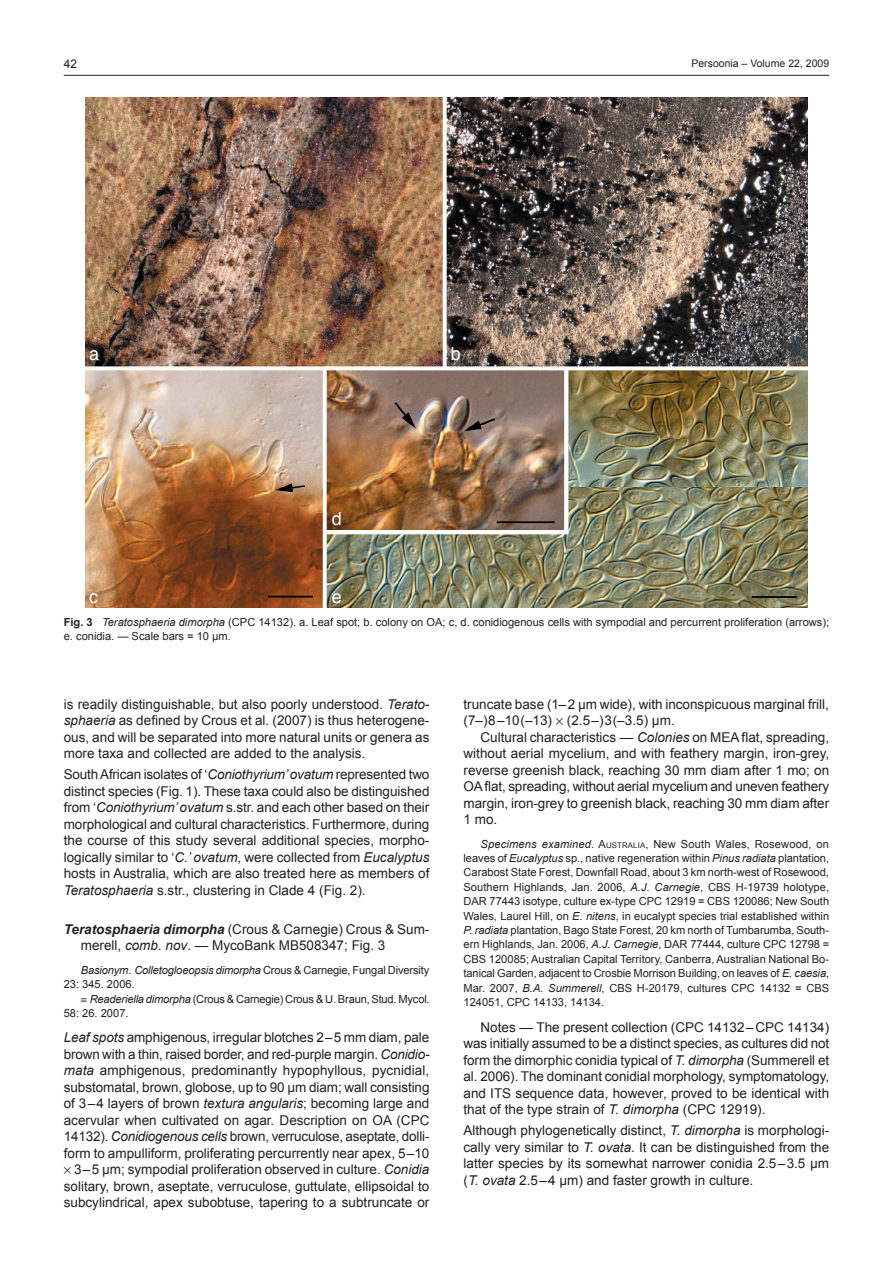
<style>
.page{position:relative;width:893px;height:1263px;background:#fff}
.page>*{position:absolute;margin:0;border:0;box-sizing:border-box;transform-origin:0 0}
.t1{font:18px "Helvetica";color:#fff}
.t2{font:13.5px/16.5px "Arial";color:#231f20;text-align:justify}
.t3{font:12px "Arial";color:#231f20}
.t4{font:11.1px/14.4px "Arial";color:#231f20}
.t5{font:10.5px "Arial";color:#231f20}
.s1{font-weight:700}
.s2{font-style:italic}
.s3{font-weight:700;font-style:italic}
.s4{font-size:7.8px}
</style>
<div class="page">
<hr style="left:64px;top:75px;width:765px;height:1px;background:#231f20">
<img style="left:85px;top:98px;width:723px;height:509px">
<p class="t3" style="left:64px;top:57px;width:15px">42</p>
<p class="t5" style="left:691px;top:57px;width:139px">Persoonia – Volume 22, 2009</p>
<h1 class="t1" style="left:89px;top:338px;width:12px">a</h1>
<h1 class="t1" style="left:89px;top:581px;width:11px">c</h1>
<h1 class="t1" style="left:332px;top:503px;width:12px">d</h1>
<h1 class="t1" style="left:332px;top:581px;width:12px">e</h1>
<h1 class="t1" style="left:451px;top:338px;width:12px">b</h1>
<p class="t4" style="left:64px;top:614px;width:767px"><span class="s1">Fig. 3</span> <span class="s2">Teratosphaeria dimorpha</span> (CPC 14132). a. Leaf spot; b. colony on OA; c, d. conidiogenous cells with sympodial and percurrent proliferation (arrows); e. conidia. — Scale bars = 10 µm.</p>
<p class="t2" style="left:64px;top:696px;width:367px">is readily distinguishable, but also poorly understood. <span class="s2">Terato&shy;sphaeria</span> as defined by Crous et al. (2007) is thus heterogene&shy;ous, and will be separated into more natural units or genera as more taxa and collected are added to the analysis.</p>
<p class="t2" style="left:64px;top:766px;width:367px">South African isolates of ‘<span class="s2">Coniothyrium’ ovatum</span> represented two distinct species (Fig. 1). These taxa could also be distinguished from ‘<span class="s2">Coniothyrium’ ovatum</span> s.str. and each other based on their morphological and cultural characteristics. Furthermore, during the course of this study several additional species, morpho&shy;logically similar to ‘<span class="s2">C.’ ovatum</span>, were collected from <span class="s2">Eucalyptus </span>hosts in Australia, which are also treated here as members of <span class="s2">Teratosphaeria</span> s.str., clustering in Clade 4 (Fig. 2).</p>
<p class="t2" style="left:81px;top:921px;width:350px;text-indent:-17px"><span class="s3">Teratosphaeria dimorpha</span> (Crous &amp; Carnegie) Crous &amp; Sum&shy;merell, <span class="s2">comb. nov</span>. — MycoBank MB508347; Fig. 3</p>
<p class="t4" style="left:64px;top:962px;width:367px;text-indent:17px"><span class="s2">Basionym</span>. <span class="s2">Colletogloeopsis dimorpha</span> Crous &amp; Carnegie, Fungal Diversity<br>23: 345. 2006.</p>
<p class="t4" style="left:64px;top:991px;width:367px;text-indent:17px">≡ <span class="s2">Readeriella dimorpha</span> (Crous &amp; Carnegie) Crous &amp; U. Braun, Stud. Mycol.<br>58: 26. 2007.</p>
<p class="t2" style="left:64px;top:1029px;width:367px;text-align:right"><span class="s2">Leaf spots</span> amphigenous, irregular blotches 2–5 mm diam, pale brown with a thin, raised border, and red-purple margin. <span class="s2">Conidio&shy;mata</span> amphigenous, predominantly hypophyllous, pycnidial, substomatal, brown, globose, up to 90 µm diam; wall consisting of 3–4 layers of brown <span class="s2">textura angularis</span>; becoming large and acervular when cultivated on agar. Description on OA (CPC 14132). <span class="s2">Conidiogenous cells</span> brown, verruculose, aseptate, dolli&shy;form to ampulliform, proliferating percurrently near apex, 5–10<br>3–5 µm; sympodial proliferation observed in culture. <span class="s2">Conidia </span>solitary, brown, aseptate, verruculose, guttulate, ellipsoidal to subcylindrical, apex subobtuse, tapering to a subtruncate or</p>
<p class="t2" style="left:463px;top:696px;width:367px">truncate base (1–2 µm wide), with inconspicuous marginal frill, (7–)8–10(–13) (2.5–)3(–3.5) µm.</p>
<p class="t2" style="left:463px;top:729px;width:367px;text-indent:17px">Cultural characteristics <span class="s2">— Colonies</span> on MEA flat, spreading, without aerial mycelium, and with feathery margin, iron-grey, reverse greenish black, reaching 30 mm diam after 1 mo; on OA flat, spreading, without aerial mycelium and uneven feathery margin, iron-grey to greenish black, reaching 30 mm diam after 1 mo.</p>
<p class="t4" style="left:463px;top:836px;width:367px;text-align:justify;text-indent:17px"><span class="s2">Specimens examined</span>. A<span class="s4">ustralia</span>, New South Wales, Rosewood, on leaves of <span class="s2">Eucalyptus</span> sp., native regeneration within <span class="s2">Pinus radiata</span> plantation, Carabost State Forest, Downfall Road, about 3 km north-west of Rosewood, Southern Highlands, Jan. 2006, <span class="s2">A.J. Carnegie</span>, CBS H-19739 holotype, DAR 77443 isotype, culture ex-type CPC 12919 = CBS 120086; New South Wales, Laurel Hill, on <span class="s2">E. nitens</span>, in eucalypt species trial established within <span class="s2">P. radiata</span> plantation, Bago State Forest, 20 km north of Tumbarumba, South&shy;ern Highlands, Jan. 2006, <span class="s2">A.J. Carnegie</span>, DAR 77444, culture CPC 12798 = CBS 120085; Australian Capital Territory, Canberra, Australian National Bo&shy;tanical Garden, adjacent to Crosbie Morrison Building, on leaves of <span class="s2">E. caesia</span>, Mar. 2007, <span class="s2">B.A. Summerell</span>, CBS H-20179, cultures CPC 14132 = CBS 124051, CPC 14133, 14134.</p>
<p class="t2" style="left:463px;top:1018px;width:367px;text-indent:17px">Notes <span class="s2">—</span> The present collection (CPC 14132– CPC 14134) was initially assumed to be a distinct species, as cultures did not form the dimorphic conidia typical of <span class="s2">T. dimorpha</span> (Summerell et al. 2006). The dominant conidial morphology, symptomatology, and ITS sequence data, however, proved to be identical with that of the type strain of <span class="s2">T. dimorpha</span> (CPC 12919).</p>
<p class="t2" style="left:463px;top:1122px;width:367px">Although phylogenetically distinct, <span class="s2">T. dimorpha</span> is morphologi&shy;cally very similar to <span class="s2">T. ovata</span>. It can be distinguished from the latter species by its somewhat narrower conidia 2.5–3.5 µm (<span class="s2">T. ovata</span> 2.5–4 µm) and faster growth in culture.</p>
</div>
